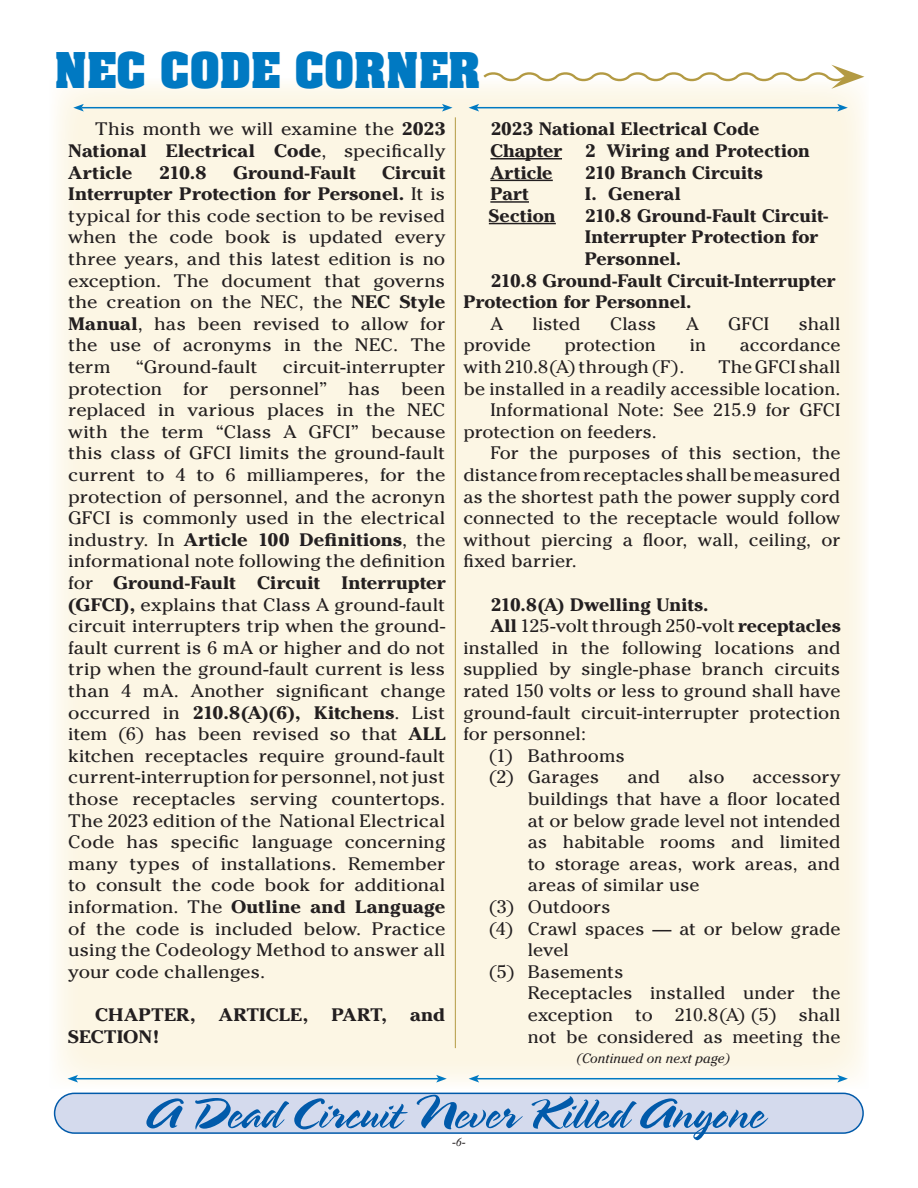
<style>
.page{position:relative;width:918px;height:1188px;background:#fff}
.page>*{position:absolute;margin:0;border:0;box-sizing:border-box;transform-origin:0 0}
.t1{font:700 42px "Aachen";color:#0079c2}
.body_copy_indent{font:18px/21.6px "Cheltenham";color:#231f20;text-align:justify;scale:1.09 1}
.body_copy_indent-2{font:18px/21.6px "Cheltenham";color:#231f20;text-align:justify;scale:1.06 1}
.body_copy_indent-3{font:700 18px/21.6px "Cheltenham";letter-spacing:.005em;color:#231f20;scale:1.06 1}
.body_copy_indent-4{font:700 18px "Cheltenham";letter-spacing:.005em;color:#231f20;scale:1.09 1}
.body_copy_indent-5{font:18px "Cheltenham";letter-spacing:.02em;color:#231f20;scale:1.06 1}
.t2{font:italic 13.5px "Cheltenham";letter-spacing:.01em;color:#231f20}
.t3{font:italic 12px "Times New Roman";color:#231f20}
.s1{font-weight:700}
</style>
<div class="page">
<div style="left:55px;top:1093px;width:808px;height:40px;background:#d4daed;border-radius:20px"></div>
<div style="left:54px;top:1093px;width:810px;height:41px;border:2px solid #015aaa;border-radius:20px"></div>
<svg style="left:146px;top:1094px;width:622px;height:46px"></svg>
<div style="left:49px;top:78px;width:820px;height:1011px;background:#fcf6e4"></div>
<hr style="left:455px;top:117px;width:1px;height:931px;background:#b39a43">
<hr style="left:81px;top:107px;width:363px;height:1px;background:#0079c2">
<svg style="left:73px;top:104px;width:11px;height:8px"></svg>
<svg style="left:442px;top:104px;width:11px;height:8px"></svg>
<hr style="left:477px;top:107px;width:363px;height:1px;background:#0079c2">
<svg style="left:469px;top:104px;width:10px;height:8px"></svg>
<svg style="left:837px;top:104px;width:11px;height:8px"></svg>
<svg style="left:481px;top:65px;width:383px;height:24px"></svg>
<hr style="left:490px;top:158px;width:72px;height:1px;background:#231f20">
<hr style="left:490px;top:180px;width:63px;height:1px;background:#231f20">
<hr style="left:490px;top:201px;width:39px;height:2px;background:#231f20">
<hr style="left:489px;top:223px;width:67px;height:1px;background:#231f20">
<hr style="left:76px;top:1078px;width:363px;height:1px;background:#0079c2">
<svg style="left:68px;top:1075px;width:10px;height:8px"></svg>
<svg style="left:436px;top:1075px;width:11px;height:8px"></svg>
<hr style="left:477px;top:1078px;width:363px;height:1px;background:#0079c2">
<svg style="left:469px;top:1075px;width:10px;height:8px"></svg>
<svg style="left:837px;top:1075px;width:11px;height:8px"></svg>
<p class="t1" style="left:54px;top:40px;width:427px">NEC CODE CORNER</p>
<p class="body_copy_indent" style="left:68px;top:118px;width:347px;text-indent:27px">This month we will examine the <span class="s1">2023<br>National Electrical Code</span>, specifically <span class="s1">Article</span></p>
<p class="body_copy_indent-3" style="left:490px;top:118px;width:255px">2023 National Electrical Code</p>
<p class="body_copy_indent-3" style="left:490px;top:140px;width:69px">Chapter</p>
<p class="body_copy_indent-3" style="left:585px;top:140px;width:214px">2 Wiring and Protection</p>
<p class="body_copy_indent-3" style="left:490px;top:161px;width:60px">Article</p>
<p class="body_copy_indent-3" style="left:585px;top:161px;width:169px">210 Branch Circuits</p>
<p class="body_copy_indent-3" style="left:490px;top:183px;width:38px">Part</p>
<p class="body_copy_indent-3" style="left:585px;top:183px;width:92px">I. General</p>
<p class="body_copy_indent-3" style="left:489px;top:204px;width:65px">Section</p>
<p class="body_copy_indent-3" style="left:585px;top:204px;width:231px">210.8 Ground-Fault Circuit-<br>Interrupter Protection for<br>Personnel.</p>
<p class="body_copy_indent-3" style="left:463px;top:269px;width:352px;text-indent:27px">210.8 Ground-Fault Circuit-Interrupter<br>Protection for Personnel.</p>
<p class="body_copy_indent-2" style="left:490px;top:313px;width:13px">A</p>
<p class="body_copy_indent-2" style="left:533px;top:313px;width:47px">listed</p>
<p class="body_copy_indent-2" style="left:610px;top:313px;width:45px">Class</p>
<p class="body_copy_indent-2" style="left:686px;top:313px;width:13px">A</p>
<p class="body_copy_indent-2" style="left:728px;top:313px;width:40px">GFCI</p>
<p class="body_copy_indent-2" style="left:799px;top:313px;width:41px">shall</p>
<p class="body_copy_indent-2" style="left:463px;top:334px;width:65px">provide</p>
<p class="body_copy_indent-2" style="left:565px;top:334px;width:88px">protection</p>
<p class="body_copy_indent-2" style="left:690px;top:334px;width:17px">in</p>
<p class="body_copy_indent-2" style="left:740px;top:334px;width:96px">accordance</p>
<p class="body_copy_indent-2" style="left:463px;top:356px;width:210px">with210.8(A) through (F).</p>
<p class="body_copy_indent-4" style="left:159px;top:161px;width:45px">210.8</p>
<p class="body_copy_indent-4" style="left:233px;top:161px;width:114px">Ground-Fault</p>
<p class="body_copy_indent" style="left:68px;top:162px;width:348px;text-indent:314px"><span class="s1">Circuit Interrupter Protection for Personel.</span> It is typical for this code section to be revised when the code book is updated every three years, and this latest edition is no exception. The document that governs the creation on the NEC, the <span class="s1">NEC Style Manual</span>, has been revised to allow for the use of acronyms in the NEC. The term</p>
<p class="body_copy_indent" style="left:136px;top:356px;width:113px">“Ground-fault</p>
<p class="body_copy_indent-2" style="left:463px;top:356px;width:357px;text-align:right">TheGFCI shall<br>be installed in a readily accessible location.</p>
<p class="body_copy_indent-2" style="left:463px;top:399px;width:357px;text-indent:27px">Informational Note: See 215.9 for GFCI protection on feeders.</p>
<p class="body_copy_indent-2" style="left:463px;top:442px;width:357px;text-indent:27px">For the purposes of this section, the distance from receptacles shall be measured as the shortest path the power supply cord connected to the receptacle would follow without piercing a floor, wall, ceiling, or fixed barrier.</p>
<p class="body_copy_indent-3" style="left:490px;top:593px;width:207px">210.8(A) Dwelling Units.</p>
<p class="body_copy_indent-2" style="left:463px;top:615px;width:357px;text-indent:27px"><span class="s1">All</span> 125-volt through 250-volt <span class="s1">receptacles </span>installed in the following locations and supplied by single-phase branch circuits rated 150 volts or less to ground shall have ground-fault circuit-interrupter protection for personnel:</p>
<p class="body_copy_indent-2" style="left:489px;top:745px;width:130px">(1) Bathrooms</p>
<p class="body_copy_indent-5" style="left:489px;top:767px;width:106px">(2) Garages</p>
<p class="body_copy_indent-2" style="left:627px;top:766px;width:33px">and</p>
<p class="body_copy_indent-2" style="left:688px;top:766px;width:36px">also</p>
<p class="body_copy_indent" style="left:68px;top:356px;width:348px;text-indent:215px">circuit-interrupter protection for personnel” has been replaced in various places in the NEC with the term “Class A GFCI” because this class of GFCI limits the ground-fault current to 4 to 6 milliamperes, for the protection of personnel, and the acronyn GFCI is commonly used in the electrical industry. In <span class="s1">Article 100 Definitions</span>, the informational note following the definition for <span class="s1">Ground-Fault Circuit Interrupter (GFCI),</span> explains that Class A ground-fault circuit interrupters trip when the ground&shy;fault current is 6 mA or higher and do not trip when the ground-fault current is less than 4 mA. Another significant change occurred in <span class="s1">210.8(A)(6), Kitchens</span>. List item (6) has been revised so that <span class="s1">ALL </span>kitchen receptacles require ground-fault current-interruption for personnel, not just those receptacles serving countertops.<br>The 2023 edition of the National Electrical Code has specific language concerning many types of installations. Remember to consult the code book for additional information. The <span class="s1">Outline and Language </span>of the code is included below. Practice using the Codeology Method to answer all your code challenges.</p>
<p class="body_copy_indent-4" style="left:95px;top:1004px;width:93px">CHAPTER,</p>
<p class="body_copy_indent-4" style="left:219px;top:1004px;width:84px">ARTICLE,</p>
<p class="body_copy_indent-4" style="left:332px;top:1004px;width:52px">PART,</p>
<p class="body_copy_indent-4" style="left:410px;top:1004px;width:34px">and</p>
<p class="body_copy_indent-4" style="left:68px;top:1025px;width:85px">SECTION!</p>
<p class="body_copy_indent-2" style="left:528px;top:766px;width:296px;text-indent:225px">accessory buildings that have a floor located at or below grade level not intended as habitable rooms and limited to storage areas, work areas, and areas of similar use</p>
<p class="body_copy_indent-2" style="left:489px;top:896px;width:116px">(3) Outdoors</p>
<p class="body_copy_indent-2" style="left:528px;top:918px;width:296px;text-indent:-39px">(4) Crawl spaces — at or below grade level</p>
<p class="body_copy_indent-2" style="left:489px;top:961px;width:129px">(5) Basements</p>
<p class="body_copy_indent-2" style="left:528px;top:982px;width:296px">Receptacles installed under the exception to 210.8(A)⁠(5) shall not be considered as meeting the</p>
<p class="t2" style="left:576px;top:1051px;width:155px">(Continued on next page)</p>
<p class="t3" style="left:452px;top:1134px;width:15px">-6-</p>
</div>
